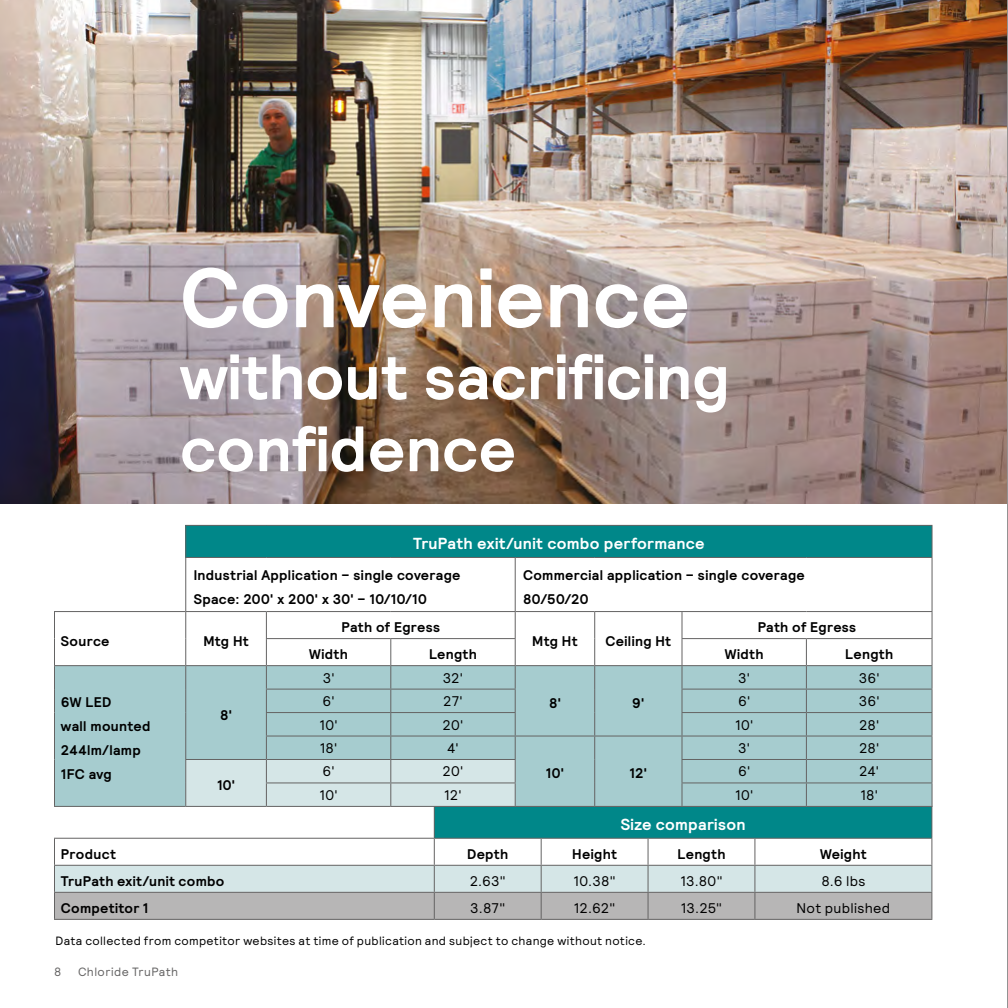
<style>
.page{position:relative;width:1008px;height:1008px;background:#fff}
.page>*{position:absolute;margin:0;border:0;box-sizing:border-box;transform-origin:0 0}
.t1{font:700 84px "Relative";color:#fff}
.t2{font:700 64px/72px "Relative";color:#fff}
.t3{font:700 16px "Relative";letter-spacing:.015em;color:#fff}
.t4{font:700 14px/24px "Relative";letter-spacing:.025em;color:#000}
.t5{font:14px "Relative";letter-spacing:.015em;color:#000}
.t6{font:12px "Relative";letter-spacing:.03em;color:#000}
.t7{font:12px "Relative";letter-spacing:.035em;color:#646363}
</style>
<div class="page">
<img style="left:0;top:0;width:1007px;height:504px">
<div style="left:434px;top:806px;width:498px;height:32px;background:#008789"></div>
<hr style="left:434px;top:807px;width:1px;height:31px;background:#646363">
<hr style="left:931px;top:807px;width:1px;height:31px;background:#646363">
<svg style="left:54px;top:838px;width:878px;height:81px"></svg>
<hr style="left:54px;top:919px;width:380px;height:1px;background:#646363">
<hr style="left:434px;top:919px;width:107px;height:1px;background:#646363">
<hr style="left:541px;top:919px;width:107px;height:1px;background:#646363">
<hr style="left:648px;top:919px;width:107px;height:1px;background:#646363">
<hr style="left:755px;top:919px;width:177px;height:1px;background:#646363">
<div style="left:186px;top:525px;width:746px;height:32px;background:#008789"></div>
<svg style="left:186px;top:558px;width:746px;height:107px"></svg>
<div style="left:55px;top:666px;width:877px;height:140px;background:#a6cccf"></div>
<hr style="left:185px;top:525px;width:81px;height:1px;background:#646363">
<hr style="left:185px;top:526px;width:1px;height:31px;background:#646363">
<hr style="left:266px;top:525px;width:125px;height:1px;background:#646363">
<hr style="left:391px;top:525px;width:124px;height:1px;background:#646363">
<hr style="left:515px;top:525px;width:80px;height:1px;background:#646363">
<hr style="left:595px;top:525px;width:87px;height:1px;background:#646363">
<hr style="left:682px;top:525px;width:124px;height:1px;background:#646363">
<hr style="left:806px;top:525px;width:127px;height:1px;background:#646363">
<hr style="left:185px;top:557px;width:81px;height:1px;background:#646363">
<hr style="left:185px;top:558px;width:1px;height:53px;background:#646363">
<hr style="left:266px;top:557px;width:125px;height:1px;background:#646363">
<hr style="left:391px;top:557px;width:124px;height:1px;background:#646363">
<hr style="left:515px;top:557px;width:80px;height:1px;background:#646363">
<hr style="left:515px;top:558px;width:1px;height:53px;background:#646363">
<hr style="left:595px;top:557px;width:87px;height:1px;background:#646363">
<hr style="left:682px;top:557px;width:124px;height:1px;background:#646363">
<hr style="left:806px;top:557px;width:127px;height:1px;background:#646363">
<hr style="left:54px;top:611px;width:132px;height:1px;background:#646363">
<hr style="left:186px;top:611px;width:80px;height:1px;background:#646363">
<hr style="left:266px;top:611px;width:125px;height:1px;background:#646363">
<hr style="left:391px;top:611px;width:124px;height:1px;background:#646363">
<hr style="left:515px;top:611px;width:80px;height:1px;background:#646363">
<hr style="left:595px;top:611px;width:87px;height:1px;background:#646363">
<hr style="left:682px;top:611px;width:124px;height:1px;background:#646363">
<hr style="left:806px;top:611px;width:127px;height:1px;background:#646363">
<hr style="left:682px;top:638px;width:124px;height:1px;background:#646363">
<hr style="left:806px;top:638px;width:127px;height:1px;background:#646363">
<hr style="left:54px;top:665px;width:132px;height:1px;background:#646363">
<hr style="left:515px;top:665px;width:80px;height:1px;background:#646363">
<hr style="left:595px;top:665px;width:87px;height:1px;background:#646363">
<hr style="left:682px;top:665px;width:124px;height:1px;background:#646363">
<hr style="left:806px;top:665px;width:127px;height:1px;background:#646363">
<hr style="left:682px;top:689px;width:124px;height:1px;background:#646363">
<hr style="left:806px;top:689px;width:127px;height:1px;background:#646363">
<hr style="left:682px;top:712px;width:124px;height:1px;background:#646363">
<hr style="left:806px;top:712px;width:127px;height:1px;background:#646363">
<hr style="left:515px;top:736px;width:80px;height:1px;background:#646363">
<hr style="left:595px;top:736px;width:87px;height:1px;background:#646363">
<hr style="left:682px;top:736px;width:124px;height:1px;background:#646363">
<hr style="left:806px;top:736px;width:127px;height:1px;background:#646363">
<hr style="left:682px;top:759px;width:124px;height:1px;background:#646363">
<hr style="left:806px;top:759px;width:127px;height:1px;background:#646363">
<svg style="left:185px;top:612px;width:331px;height:194px"></svg>
<svg style="left:594px;top:612px;width:1px;height:194px"></svg>
<hr style="left:682px;top:782px;width:124px;height:1px;background:#646363">
<svg style="left:682px;top:612px;width:1px;height:194px"></svg>
<hr style="left:806px;top:782px;width:127px;height:1px;background:#646363">
<hr style="left:54px;top:806px;width:132px;height:1px;background:#646363">
<hr style="left:186px;top:806px;width:80px;height:1px;background:#646363">
<hr style="left:266px;top:806px;width:125px;height:1px;background:#646363">
<hr style="left:391px;top:806px;width:124px;height:1px;background:#646363">
<hr style="left:515px;top:806px;width:80px;height:1px;background:#646363">
<hr style="left:595px;top:806px;width:87px;height:1px;background:#646363">
<hr style="left:682px;top:806px;width:124px;height:1px;background:#646363">
<hr style="left:806px;top:806px;width:127px;height:1px;background:#646363">
<svg style="left:54px;top:612px;width:1px;height:194px"></svg>
<hr style="left:932px;top:526px;width:1px;height:31px;background:#646363">
<hr style="left:932px;top:558px;width:1px;height:53px;background:#646363">
<svg style="left:806px;top:639px;width:1px;height:167px"></svg>
<svg style="left:932px;top:612px;width:1px;height:194px"></svg>
<hr style="left:1007px;top:0;width:1px;height:1008px;background:#929292">
<h1 class="t1" style="left:180px;top:243px;width:512px">Convenience</h1>
<h2 class="t2" style="left:180px;top:340px;width:551px">without sacrificing confidence</h2>
<p class="t3" style="left:413px;top:533px;width:293px">TruPath exit/unit combo performance</p>
<p class="t4" style="left:194px;top:563px;width:268px">Industrial Application – single coverage<br>Space: 200' x 200' x 30' – 10/10/10</p>
<p class="t4" style="left:523px;top:563px;width:283px">Commercial application – single coverage<br>80/50/20</p>
<p class="t4" style="left:61px;top:629px;width:50px">Source</p>
<p class="t4" style="left:203px;top:629px;width:47px">Mtg Ht</p>
<p class="t4" style="left:61px;top:690px;width:91px">6W LED<br>wall mounted<br>244lm/lamp<br>1FC avg</p>
<p class="t4" style="left:220px;top:703px;width:13px">8'</p>
<p class="t4" style="left:217px;top:773px;width:20px">10'</p>
<p class="t4" style="left:342px;top:615px;width:100px">Path of Egress</p>
<p class="t4" style="left:758px;top:615px;width:100px">Path of Egress</p>
<p class="t4" style="left:532px;top:629px;width:47px">Mtg Ht</p>
<p class="t4" style="left:606px;top:629px;width:67px">Ceiling Ht</p>
<p class="t4" style="left:309px;top:642px;width:40px">Width</p>
<p class="t4" style="left:429px;top:642px;width:49px">Length</p>
<p class="t4" style="left:725px;top:642px;width:40px">Width</p>
<p class="t4" style="left:845px;top:642px;width:49px">Length</p>
<p class="t5" style="left:323px;top:669px;width:13px">3'</p>
<p class="t5" style="left:443px;top:669px;width:22px">32'</p>
<p class="t5" style="left:738px;top:669px;width:13px">3'</p>
<p class="t5" style="left:859px;top:669px;width:22px">36'</p>
<p class="t5" style="left:323px;top:692px;width:14px">6'</p>
<p class="t5" style="left:443px;top:692px;width:21px">27'</p>
<p class="t5" style="left:738px;top:692px;width:14px">6'</p>
<p class="t5" style="left:859px;top:692px;width:22px">36'</p>
<p class="t5" style="left:320px;top:716px;width:20px">10'</p>
<p class="t5" style="left:443px;top:716px;width:22px">20'</p>
<p class="t5" style="left:735px;top:716px;width:20px">10'</p>
<p class="t5" style="left:859px;top:716px;width:22px">28'</p>
<p class="t5" style="left:320px;top:739px;width:19px">18'</p>
<p class="t5" style="left:447px;top:739px;width:13px">4'</p>
<p class="t4" style="left:546px;top:761px;width:20px">10'</p>
<p class="t4" style="left:630px;top:761px;width:19px">12'</p>
<p class="t4" style="left:549px;top:691px;width:13px">8'</p>
<p class="t4" style="left:632px;top:691px;width:14px">9'</p>
<p class="t5" style="left:738px;top:739px;width:13px">3'</p>
<p class="t5" style="left:859px;top:739px;width:22px">28'</p>
<p class="t5" style="left:322px;top:762px;width:14px">6'</p>
<p class="t5" style="left:443px;top:762px;width:22px">20'</p>
<p class="t5" style="left:738px;top:762px;width:14px">6'</p>
<p class="t5" style="left:859px;top:762px;width:21px">24'</p>
<p class="t5" style="left:320px;top:786px;width:20px">10'</p>
<p class="t5" style="left:444px;top:786px;width:19px">12'</p>
<p class="t5" style="left:735px;top:786px;width:20px">10'</p>
<p class="t5" style="left:860px;top:786px;width:19px">18'</p>
<p class="t3" style="left:621px;top:814px;width:126px">Size comparison</p>
<p class="t4" style="left:61px;top:842px;width:56px">Product</p>
<p class="t4" style="left:467px;top:842px;width:43px">Depth</p>
<p class="t4" style="left:572px;top:842px;width:46px">Height</p>
<p class="t4" style="left:678px;top:842px;width:49px">Length</p>
<p class="t4" style="left:820px;top:842px;width:48px">Weight</p>
<p class="t4" style="left:61px;top:869px;width:165px">TruPath exit/unit combo</p>
<p class="t5" style="left:470px;top:872px;width:37px">2.63"</p>
<p class="t5" style="left:574px;top:872px;width:43px">10.38"</p>
<p class="t5" style="left:680px;top:872px;width:44px">13.80"</p>
<p class="t5" style="left:821px;top:872px;width:46px">8.6 lbs</p>
<p class="t4" style="left:61px;top:896px;width:89px">Competitor 1</p>
<p class="t5" style="left:470px;top:899px;width:36px">3.87"</p>
<p class="t5" style="left:574px;top:899px;width:43px">12.62"</p>
<p class="t5" style="left:681px;top:899px;width:43px">13.25"</p>
<p class="t5" style="left:797px;top:899px;width:95px">Not published</p>
<p class="t6" style="left:55px;top:933px;width:592px">Data collected from competitor websites at time of publication and subject to change without notice.</p>
<p class="t7" style="left:54px;top:964px;width:9px">8</p>
<p class="t7" style="left:78px;top:964px;width:102px">Chloride TruPath</p>
</div>
